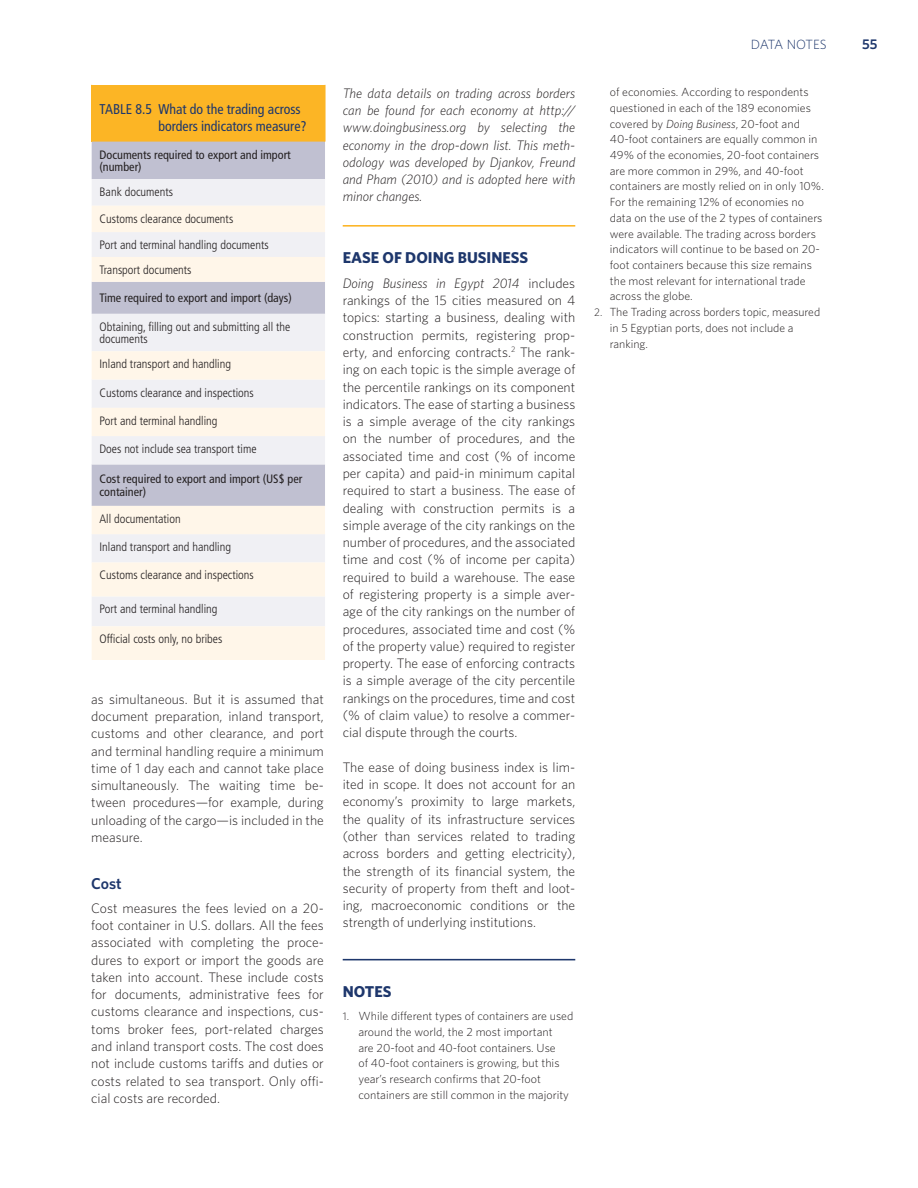
<style>
.page{position:relative;width:918px;height:1188px;background:#fff}
.page>*{position:absolute;margin:0;border:0;box-sizing:border-box;transform-origin:0 0}
.t1{font:700 15.75px "Whitney";color:#1e376c}
.t2{font:600 15.75px "Whitney";color:#1e376c}
.t3{font:condensed 14.1px/16.2px "Frutiger LT Std";color:#1e376c}
.t4{font:600 14.1px "Whitney";color:#1e376c}
.t5{font:300 13.8px/17.2px "Whitney";color:#231f20;text-align:justify}
.t6{font:italic 300 13.8px/17.2px "Whitney";color:#231f20;text-align:justify}
.t7{font:300 13.35px "Whitney";letter-spacing:-.035em;color:#1e376c}
.t8{font:300 condensed 12.15px/26.5px "Frutiger LT Std";color:#231f20}
.t9{font:condensed 12.15px/12.6px "Frutiger LT Std";color:#231f20}
.t10{font:300 11.85px/15.8px "Whitney";color:#231f20}
.s1{font-style:italic}
.s2{font-size:10.95px}
</style>
<div class="page">
<hr style="left:343px;top:225px;width:232px;height:2px;background:#fcb525">
<hr style="left:343px;top:959px;width:232px;height:1px;background:#1e376c">
<div style="left:92px;top:85px;width:233px;height:57px;background:#fcb525"></div>
<div style="left:92px;top:142px;width:233px;height:37px;background:#c0c0d1"></div>
<div style="left:92px;top:179px;width:233px;height:27px;background:#f0f0f4"></div>
<svg style="left:92px;top:206px;width:233px;height:454px"></svg>
<svg style="left:92px;top:314px;width:233px;height:150px"></svg>
<hr style="left:91px;top:85px;width:1px;height:57px;background:#fcb525">
<hr style="left:325px;top:85px;width:1px;height:57px;background:#fcb525">
<p class="t3" style="left:158px;top:102px;width:150px;text-indent:-59px">TABLE 8.5 What do the trading across borders indicators measure?</p>
<p class="t9" style="left:100px;top:149px;width:193px">Documents required to export and import (number)</p>
<p class="t8" style="left:100px;top:179px;width:171px">Bank documents<br>Customs clearance documents<br>Port and terminal handling documents</p>
<p class="t8" style="left:100px;top:257px;width:94px">Transport documents</p>
<p class="t9" style="left:100px;top:292px;width:194px">Time required to export and import (days)</p>
<p class="t8" style="left:100px;top:321px;width:192px;line-height:12.6px">Obtaining, filling out and submitting all the documents</p>
<p class="t8" style="left:100px;top:351px;width:133px">Inland transport and handling</p>
<p class="t8" style="left:100px;top:380px;width:156px">Customs clearance and inspections</p>
<p class="t8" style="left:100px;top:408px;width:119px">Port and terminal handling</p>
<p class="t8" style="left:100px;top:436px;width:159px">Does not include sea transport time</p>
<p class="t9" style="left:100px;top:473px;width:204px">Cost required to export and import (US$ per container)</p>
<p class="t8" style="left:100px;top:506px;width:83px">All documentation</p>
<p class="t8" style="left:100px;top:534px;width:133px">Inland transport and handling</p>
<p class="t8" style="left:100px;top:563px;width:156px">Customs clearance and inspections</p>
<p class="t8" style="left:100px;top:596px;width:119px">Port and terminal handling</p>
<p class="t8" style="left:100px;top:626px;width:124px">Official costs only, no bribes</p>
<p class="t5" style="left:91px;top:691px;width:234px">as simultaneous. But it is assumed that document preparation, inland transport, customs and other clearance, and port and terminal handling require a minimum time of 1 day each and cannot take place simultaneously. The waiting time be&shy;tween procedures—for example, during unloading of the cargo—is included in the measure.</p>
<p class="t2" style="left:91px;top:878px;width:32px">Cost</p>
<p class="t5" style="left:91px;top:900px;width:234px">Cost measures the fees levied on a 20- foot container in U.S. dollars. All the fees associated with completing the proce&shy;dures to export or import the goods are taken into account. These include costs for documents, administrative fees for customs clearance and inspections, cus&shy;toms broker fees, port-related charges and inland transport costs. The cost does not include customs tariffs and duties or costs related to sea transport. Only offi&shy;cial costs are recorded.</p>
<p class="t6" style="left:343px;top:85px;width:234px">The data details on trading across borders can be found for each economy at http:// www.doingbusiness.org by selecting the economy in the drop-down list. This meth&shy;odology was developed by Djankov, Freund and Pham (2010) and is adopted here with minor changes.</p>
<p class="t1" style="left:343px;top:251px;width:187px">EASE OF DOING BUSINESS</p>
<p class="t5" style="left:343px;top:276px;width:234px"><span class="s1">Doing Business in Egypt 2014</span> includes rankings of the 15 cities measured on 4 topics: starting a business, dealing with construction permits, registering prop&shy;erty, and enforcing contracts.<sup>2</sup> The rank&shy;ing on each topic is the simple average of the percentile rankings on its component indicators. The ease of starting a business is a simple average of the city rankings on the number of procedures, and the associated time and cost (% of income per capita) and paid-in minimum capital required to start a business. The ease of dealing with construction permits is a simple average of the city rankings on the number of procedures, and the associated time and cost (% of income per capita) required to build a warehouse. The ease of registering property is a simple aver&shy;age of the city rankings on the number of procedures, associated time and cost (% of the property value) required to register property. The ease of enforcing contracts is a simple average of the city percentile rankings on the procedures, time and cost (% of claim value) to resolve a commer&shy;cial dispute through the courts.</p>
<p class="t5" style="left:343px;top:759px;width:234px">The ease of doing business index is lim&shy;ited in scope. It does not account for an economy’s proximity to large markets, the quality of its infrastructure services (other than services related to trading across borders and getting electricity), the strength of its financial system, the security of property from theft and loot&shy;ing, macroeconomic conditions or the strength of underlying institutions.</p>
<p class="t7" style="left:751px;top:39px;width:77px">DATA NOTES</p>
<p class="t4" style="left:862px;top:39px;width:17px">55</p>
<p class="t10" style="left:610px;top:85px;width:216px">of economies. According to respondents questioned in each of the 189 economies covered by <span class="s1">Doing Business</span>, 20-foot and 40-foot containers are equally common in 49% of the economies, 20-foot containers are more common in 29%, and 40-foot containers are mostly relied on in only 10%.<br>For the remaining 12% of economies no data on the use of the 2 types of containers were available. The trading across borders indicators will continue to be based on 20- foot containers because this size remains the most relevant for international trade across the globe.</p>
<p class="t10" style="left:610px;top:305px;width:212px;text-indent:-16px"><span class="s2">2.</span> The Trading across borders topic, measured in 5 Egyptian ports, does not include a ranking.</p>
<p class="t1" style="left:343px;top:985px;width:50px">NOTES</p>
<p class="t10" style="left:358px;top:1009px;width:217px;text-indent:-16px"><span class="s2">1.</span> While different types of containers are used around the world, the 2 most important<br>are 20-foot and 40-foot containers. Use<br>of 40-foot containers is growing, but this year’s research confirms that 20-foot containers are still common in the majority</p>
</div>
